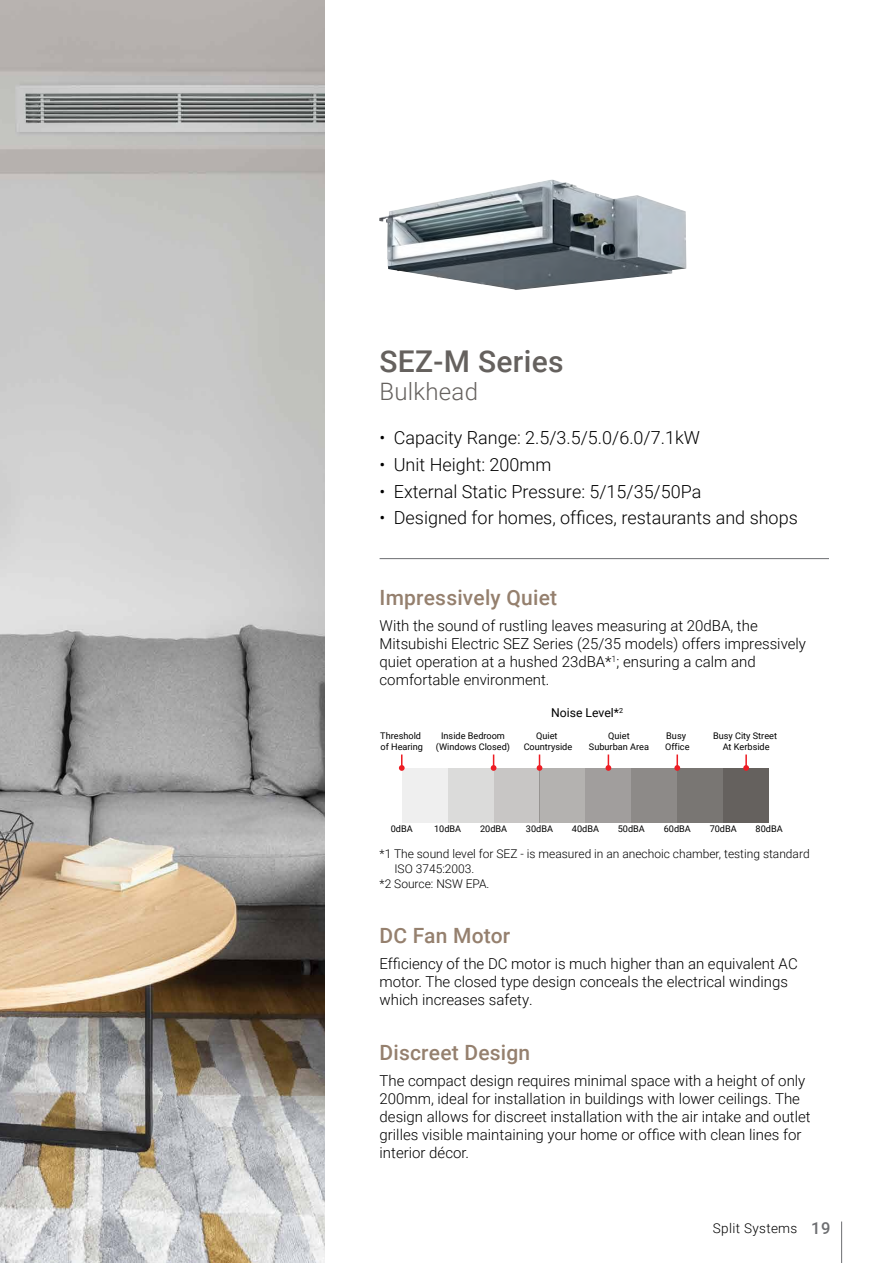
<style>
.page{position:relative;width:893px;height:1263px;background:#fff}
.page>*{position:absolute;margin:0;border:0;box-sizing:border-box;transform-origin:0 0}
.t1{font:500 30px "Roboto";letter-spacing:.01em;color:#65615e}
.t2{font:300 24px "Roboto";letter-spacing:.01em;color:#65615e}
.t3{font:500 21px "Roboto";letter-spacing:.01em;color:#95806e}
.t4{font:300 18px "Roboto";color:#000}
.t5{font:300 15px/18px "Roboto";color:#000}
.t6{font:300 13.5px "Roboto";letter-spacing:.025em;color:#000}
.t7{font:12.15px "Roboto";color:#000}
.t8{font:300 12px "Roboto";color:#000}
.t9{font:9.15px/10.6px "Roboto";color:#000;text-align:center}
.s1{font-weight:500;font-size:16.5px;color:#6d6e71}
</style>
<div class="page">
<hr style="left:841px;top:1221px;width:1px;height:42px;background:#6d6e71">
<img style="left:379px;top:180px;width:307px;height:110px">
<img style="left:0;top:0;width:325px;height:1263px">
<div style="left:402px;top:768px;width:46px;height:54px;background:#efefef"></div>
<div style="left:448px;top:768px;width:46px;height:54px;background:#dbdbda"></div>
<div style="left:494px;top:768px;width:45px;height:54px;background:#c8c6c5"></div>
<div style="left:539px;top:768px;width:46px;height:54px;background:#b4b2b0"></div>
<div style="left:585px;top:768px;width:46px;height:54px;background:#a19e9d"></div>
<div style="left:631px;top:768px;width:46px;height:54px;background:#8d8a88"></div>
<div style="left:677px;top:768px;width:46px;height:54px;background:#797673"></div>
<div style="left:723px;top:768px;width:46px;height:54px;background:#65615e"></div>
<svg style="left:399px;top:754px;width:6px;height:17px"></svg>
<svg style="left:537px;top:754px;width:5px;height:17px"></svg>
<svg style="left:491px;top:754px;width:5px;height:17px"></svg>
<svg style="left:674px;top:754px;width:6px;height:17px"></svg>
<svg style="left:605px;top:754px;width:6px;height:17px"></svg>
<svg style="left:743px;top:754px;width:6px;height:17px"></svg>
<hr style="left:380px;top:558px;width:449px;height:1px;background:#6d6e71">
<h1 class="t1" style="left:380px;top:340px;width:185px">SEZ-M Series</h1>
<h2 class="t2" style="left:380px;top:375px;width:100px">Bulkhead</h2>
<p class="t4" style="left:380px;top:425px;width:322px">• Capacity Range: 2.5/3.5/5.0/6.0/7.1kW</p>
<p class="t4" style="left:380px;top:452px;width:173px">• Unit Height: 200mm</p>
<p class="t4" style="left:380px;top:479px;width:323px">• External Static Pressure: 5/15/35/50Pa</p>
<p class="t4" style="left:380px;top:505px;width:420px">• Designed for homes, offices, restaurants and shops</p>
<h3 class="t3" style="left:380px;top:582px;width:179px">Impressively Quiet</h3>
<p class="t5" style="left:380px;top:616px;width:428px">With the sound of rustling leaves measuring at 20dBA, the Mitsubishi Electric SEZ Series (25/35 models) offers impressively quiet operation at a hushed 23dBA*<sup>1</sup>; ensuring a calm and comfortable environment.</p>
<p class="t7" style="left:551px;top:704px;width:73px">Noise Level*<sup>2</sup></p>
<p class="t9" style="left:380px;top:730px;width:44px;text-align:left">Threshold of Hearing</p>
<p class="t9" style="left:436px;top:730px;width:76px">Inside Bedroom (Windows Closed)</p>
<p class="t9" style="left:524px;top:730px;width:50px">Quiet<br>Countryside</p>
<p class="t9" style="left:589px;top:730px;width:62px">Quiet<br>Suburban Area</p>
<p class="t9" style="left:665px;top:730px;width:26px;text-align:left">Busy<br>Office</p>
<p class="t9" style="left:713px;top:730px;width:66px">Busy City Street<br>At Kerbside</p>
<p class="t9" style="left:391px;top:823px;width:23px">0dBA</p>
<p class="t9" style="left:434px;top:823px;width:29px">10dBA</p>
<p class="t9" style="left:480px;top:823px;width:29px">20dBA</p>
<p class="t9" style="left:526px;top:823px;width:29px">30dBA</p>
<p class="t9" style="left:572px;top:823px;width:29px">40dBA</p>
<p class="t9" style="left:618px;top:823px;width:29px">50dBA</p>
<p class="t9" style="left:664px;top:823px;width:29px">60dBA</p>
<p class="t9" style="left:710px;top:823px;width:29px">70dBA</p>
<p class="t9" style="left:756px;top:823px;width:29px">80dBA</p>
<p class="t8" style="left:380px;top:846px;width:432px">*1 The sound level for SEZ - is measured in an anechoic chamber, testing standard</p>
<p class="t8" style="left:394px;top:861px;width:81px">ISO 3745:2003.</p>
<p class="t8" style="left:380px;top:876px;width:111px">*2 Source: NSW EPA.</p>
<h3 class="t3" style="left:380px;top:921px;width:132px">DC Fan Motor</h3>
<p class="t5" style="left:380px;top:954px;width:420px">Efficiency of the DC motor is much higher than an equivalent AC motor. The closed type design conceals the electrical windings which increases safety.</p>
<h3 class="t3" style="left:380px;top:1037px;width:152px">Discreet Design</h3>
<p class="t5" style="left:380px;top:1071px;width:433px">The compact design requires minimal space with a height of only 200mm, ideal for installation in buildings with lower ceilings. The design allows for discreet installation with the air intake and outlet grilles visible maintaining your home or office with clean lines for interior décor.</p>
<p class="t6" style="left:713px;top:1219px;width:119px">Split Systems <span class="s1">19</span></p>
</div>
